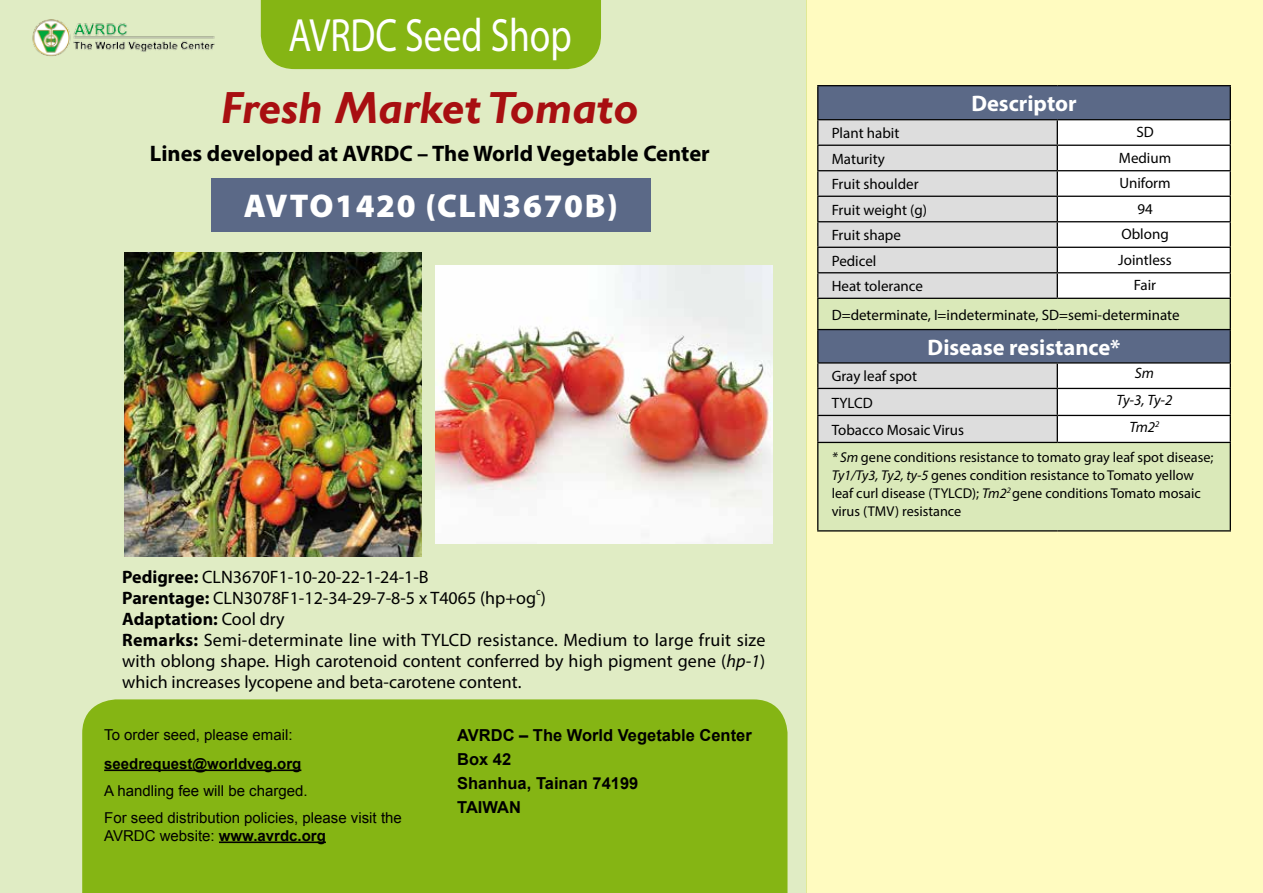
<style>
.page{position:relative;width:1263px;height:893px;background:#fff}
.page>*{position:absolute;margin:0;border:0;box-sizing:border-box;transform-origin:0 0}
.t1{font:46.8px "Myriad Pro";color:#fff;scale:.8 1}
.t2{font:italic 700 45px "Gill Sans";color:#a80f11}
.t3{font:900 33px "Myriad Pro";letter-spacing:.05em;color:#fff}
.t4{font:700 22.5px "Myriad Pro";color:#000}
.t5{font:700 22.5px "Myriad Pro";color:#fff}
.t6{font:18px/21px "Myriad Pro";color:#000}
.t7{font:700 16.5px/24px "Arial";color:#000}
.t8{font:15px/25.5px "Myriad Pro";color:#000}
.t9{font:15px/27px "Arial";color:#000}
.t10{font:700 15px "Arial";color:#000}
.t11{font:italic 15px/27px "Myriad Pro";letter-spacing:-.035em;color:#000;text-align:center}
.t12{font:14.25px/18px "Myriad Pro";color:#000}
.t13{font:10.5px "Myriad Pro";color:#000}
.s1{font-weight:700}
.s2{font-style:italic}
</style>
<div class="page">
<div style="left:806px;top:0;width:457px;height:893px;background:#fffbc0"></div>
<div style="left:0;top:0;width:806px;height:893px;background:#e0ecc4"></div>
<div style="left:82px;top:699px;width:705px;height:194px;background:#85b514"></div>
<div style="left:261px;top:0;width:340px;height:69px;background:#85b514"></div>
<img style="left:32px;top:19px;width:183px;height:37px">
<hr style="left:104px;top:769px;width:197px;height:2px;background:#000">
<hr style="left:219px;top:841px;width:107px;height:2px;background:#000">
<div style="left:818px;top:86px;width:412px;height:33px;background:#5b6987"></div>
<div style="left:818px;top:120px;width:239px;height:178px;background:#ddd"></div>
<div style="left:1058px;top:120px;width:172px;height:178px;background:#fff"></div>
<svg style="left:818px;top:299px;width:412px;height:231px;background:#ccd5c1"></svg>
<hr style="left:1230px;top:86px;width:1px;height:33px;background:#000">
<hr style="left:1230px;top:330px;width:1px;height:32px;background:#000">
<hr style="left:817px;top:85px;width:240px;height:1px;background:#000">
<hr style="left:817px;top:86px;width:1px;height:33px;background:#000">
<hr style="left:1057px;top:85px;width:174px;height:1px;background:#000">
<hr style="left:817px;top:221px;width:240px;height:1px;background:#000">
<hr style="left:1057px;top:221px;width:174px;height:1px;background:#000">
<hr style="left:817px;top:247px;width:240px;height:1px;background:#000">
<hr style="left:1057px;top:247px;width:174px;height:1px;background:#000">
<hr style="left:817px;top:272px;width:240px;height:1px;background:#000">
<hr style="left:1057px;top:272px;width:174px;height:1px;background:#000">
<hr style="left:817px;top:330px;width:1px;height:32px;background:#000">
<hr style="left:817px;top:388px;width:240px;height:1px;background:#000">
<hr style="left:1057px;top:388px;width:174px;height:1px;background:#000">
<hr style="left:817px;top:415px;width:240px;height:1px;background:#000">
<svg style="left:817px;top:364px;width:1px;height:78px"></svg>
<hr style="left:1057px;top:415px;width:174px;height:1px;background:#000">
<svg style="left:1057px;top:364px;width:1px;height:78px"></svg>
<svg style="left:1230px;top:364px;width:1px;height:78px"></svg>
<hr style="left:817px;top:443px;width:1px;height:87px;background:#000">
<hr style="left:1230px;top:443px;width:1px;height:87px;background:#000">
<hr style="left:817px;top:442px;width:240px;height:1px;background:#000">
<hr style="left:1057px;top:442px;width:174px;height:1px;background:#000">
<hr style="left:817px;top:530px;width:240px;height:1px;background:#000">
<hr style="left:1057px;top:530px;width:174px;height:1px;background:#000">
<hr style="left:817px;top:119px;width:240px;height:1px;background:#000">
<hr style="left:1057px;top:119px;width:174px;height:1px;background:#000">
<hr style="left:817px;top:145px;width:240px;height:1px;background:#000">
<hr style="left:1057px;top:145px;width:174px;height:1px;background:#000">
<hr style="left:817px;top:170px;width:240px;height:1px;background:#000">
<hr style="left:1057px;top:170px;width:174px;height:1px;background:#000">
<hr style="left:817px;top:196px;width:240px;height:1px;background:#000">
<svg style="left:817px;top:120px;width:1px;height:178px"></svg>
<hr style="left:1057px;top:196px;width:174px;height:1px;background:#000">
<svg style="left:1057px;top:120px;width:1px;height:178px"></svg>
<svg style="left:1230px;top:120px;width:1px;height:178px"></svg>
<hr style="left:817px;top:362px;width:240px;height:2px;background:#000">
<hr style="left:1057px;top:362px;width:174px;height:2px;background:#000">
<hr style="left:817px;top:298px;width:240px;height:1px;background:#000">
<hr style="left:817px;top:299px;width:1px;height:30px;background:#000">
<hr style="left:1057px;top:298px;width:174px;height:1px;background:#000">
<hr style="left:1230px;top:299px;width:1px;height:30px;background:#000">
<hr style="left:817px;top:329px;width:240px;height:1px;background:#000">
<hr style="left:1057px;top:329px;width:174px;height:1px;background:#000">
<div style="left:211px;top:179px;width:439px;height:53px;background:#5b6987"></div>
<img style="left:124px;top:253px;width:298px;height:304px">
<img style="left:435px;top:266px;width:338px;height:278px">
<h1 class="t1" style="left:288px;top:6px;width:356px">AVRDC Seed Shop</h1>
<h2 class="t2" style="left:221px;top:82px;width:419px">Fresh Market Tomato</h2>
<p class="t4" style="left:150px;top:139px;width:561px">Lines developed at AVRDC – The World Vegetable Center</p>
<h3 class="t3" style="left:244px;top:187px;width:376px">AVTO1420 (CLN3670B)</h3>
<p class="t6" style="left:122px;top:566px;width:425px"><span class="s1">Pedigree:</span> CLN3670F1-10-20-22-1-24-1-B<br><span class="s1">Parentage:</span> CLN3078F1-12-34-29-7-8-5 x T4065 (hp+og )</p>
<p class="t13" style="left:536px;top:585px;width:6px">c</p>
<p class="t6" style="left:122px;top:608px;width:645px"><span class="s1">Adaptation:</span> Cool dry<br><span class="s1">Remarks:</span> Semi-determinate line with TYLCD resistance. Medium to large fruit size with oblong shape. High carotenoid content conferred by high pigment gene (<span class="s2">hp-1</span>) which increases lycopene and beta-carotene content.</p>
<p class="t9" style="left:104px;top:722px;width:190px">To order seed, please email:</p>
<p class="t10" style="left:104px;top:753px;width:199px">seedrequest@worldveg.org</p>
<p class="t9" style="left:104px;top:777px;width:299px">A handling fee will be charged.<br>For seed distribution policies, please visit the</p>
<p class="t9" style="left:104px;top:822px;width:223px">AVRDC website: <span class="s1">www.avrdc.org</span></p>
<p class="t7" style="left:457px;top:723px;width:296px">AVRDC – The World Vegetable Center<br>Box 42<br>Shanhua, Tainan 74199<br>TAIWAN</p>
<p class="t5" style="left:971px;top:89px;width:107px">Descriptor</p>
<p class="t8" style="left:1118px;top:119px;width:55px;text-align:center">SD<br>Medium<br>Uniform<br>94<br>Oblong<br>Jointless<br>Fair</p>
<p class="t8" style="left:832px;top:120px;width:97px">Plant habit<br>Maturity<br>Fruit shoulder<br>Fruit weight (g)<br>Fruit shape<br>Pedicel<br>Heat tolerance</p>
<p class="t8" style="left:832px;top:302px;width:349px">D=determinate, I=indeterminate, SD=semi-determinate</p>
<p class="t5" style="left:928px;top:332px;width:194px">Disease resistance*</p>
<p class="t8" style="left:832px;top:363px;width:134px;line-height:26.7px">Gray leaf spot<br>TYLCD<br>Tobacco Mosaic Virus</p>
<p class="t12" style="left:832px;top:448px;width:383px"><span class="s2">* Sm</span> gene conditions resistance to tomato gray leaf spot disease; <span class="s2">Ty1/Ty3, Ty2, ty-5</span> genes condition resistance to Tomato yellow leaf curl disease (TYLCD); <span class="s2">Tm2</span><sup>2</sup> gene conditions Tomato mosaic virus (TMV) resistance</p>
<p class="t11" style="left:1116px;top:360px;width:58px">Sm<br>Ty-3, Ty-2<br>Tm2<sup>2</sup></p>
</div>
